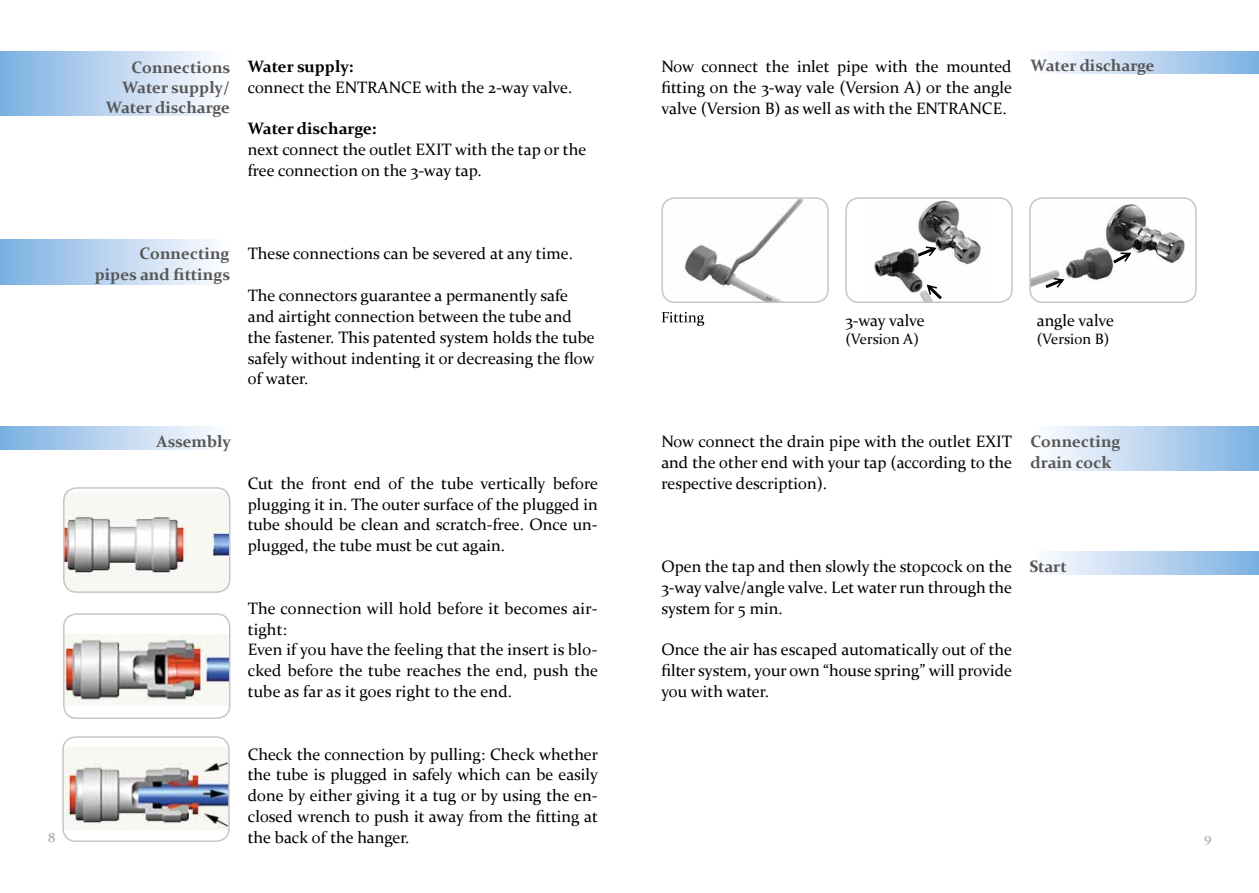
<style>
.page{position:relative;width:1259px;height:893px;background:#fff}
.page>*{position:absolute;margin:0;border:0;box-sizing:border-box;transform-origin:0 0}
.t1{font:16.5px/20.9px "Constantia";color:#000;text-align:justify}
.t2{font:700 16.5px/19.8px "Constantia";color:#575756;text-align:right}
.t3{font:700 16.5px "Constantia";color:#000}
.t4{font:15px "Constantia";color:#000}
.t5{font:13.5px "Constantia";color:#a8a8a7}
</style>
<div class="page">
<div style="left:1029px;top:427px;width:230px;height:43px;background:linear-gradient(to right,#fff,#7eb1e2)"></div>
<div style="left:1029px;top:51px;width:230px;height:23px;background:linear-gradient(to right,#fff,#7eb1e2)"></div>
<div style="left:0;top:426px;width:230px;height:23px;background:linear-gradient(to right,#7cb0e1,#fffeff)"></div>
<div style="left:0;top:240px;width:230px;height:45px;background:linear-gradient(to right,#7cb0e1,#fffeff)"></div>
<div style="left:0;top:51px;width:230px;height:65px;background:linear-gradient(to right,#7cb0e1,#fffeff)"></div>
<img style="left:66px;top:492px;width:164px;height:100px">
<div style="left:63px;top:487px;width:167px;height:106px;border:2px solid #c6c6c6;border-radius:13px"></div>
<img style="left:66px;top:635px;width:161px;height:70px">
<div style="left:63px;top:613px;width:167px;height:106px;border:2px solid #c6c6c6;border-radius:13px"></div>
<img style="left:65px;top:747px;width:162px;height:83px">
<div style="left:62px;top:736px;width:168px;height:106px;border:2px solid #c6c6c6;border-radius:13px"></div>
<img style="left:874px;top:200px;width:109px;height:100px">
<div style="left:845px;top:197px;width:167px;height:106px;border:2px solid #c6c6c6;border-radius:13px"></div>
<img style="left:1032px;top:198px;width:163px;height:104px">
<div style="left:1029px;top:197px;width:167px;height:106px;border:2px solid #c6c6c6;border-radius:13px"></div>
<img style="left:664px;top:200px;width:162px;height:100px">
<div style="left:661px;top:197px;width:168px;height:106px;border:2px solid #c6c6c6;border-radius:13px"></div>
<svg style="left:662px;top:312px;width:42px;height:14px"></svg>
<svg style="left:1111px;top:251px;width:23px;height:14px"></svg>
<svg style="left:1044px;top:277px;width:23px;height:12px"></svg>
<svg style="left:916px;top:245px;width:23px;height:13px"></svg>
<svg style="left:924px;top:282px;width:19px;height:19px"></svg>
<div style="left:1029px;top:552px;width:230px;height:23px;background:linear-gradient(to right,#fffeff,#7db0e1)"></div>
<p class="t2" style="left:106px;top:57px;width:126px">Connections<br>Water supply/<br>Water discharge</p>
<p class="t3" style="left:248px;top:55px;width:107px">Water supply:</p>
<p class="t1" style="left:248px;top:76px;width:326px">connect the ENTRANCE with the 2-way valve.</p>
<p class="t3" style="left:248px;top:117px;width:130px">Water discharge:</p>
<p class="t1" style="left:248px;top:138px;width:340px">next connect the outlet EXIT with the tap or the free connection on the 3-way tap.</p>
<p class="t2" style="left:95px;top:243px;width:137px;line-height:20.9px">Connecting pipes and fittings</p>
<p class="t1" style="left:248px;top:243px;width:327px">These connections can be severed at any time.</p>
<p class="t1" style="left:248px;top:284px;width:348px;text-align:left">The connectors guarantee a permanently safe and airtight connection between the tube and the fastener. This patented system holds the tube safely without indenting it or decreasing the flow of water.</p>
<p class="t2" style="left:157px;top:431px;width:76px">Assembly</p>
<p class="t1" style="left:248px;top:472px;width:352px">Cut the front end of the tube vertically before plugging it in. The outer surface of the plugged in tube should be clean and scratch-free. Once un&shy;plugged, the tube must be cut again.</p>
<p class="t1" style="left:248px;top:597px;width:352px;text-align:left">The connection will hold before it becomes air&shy;tight:<br>Even if you have the feeling that the insert is blo&shy;cked before the tube reaches the end, push the tube as far as it goes right to the end.</p>
<p class="t1" style="left:661px;top:55px;width:352px">Now connect the inlet pipe with the mounted fitting on the 3-way vale (Version A) or the angle valve (Version B) as well as with the ENTRANCE .</p>
<p class="t2" style="left:1030px;top:55px;width:126px">Water discharge</p>
<p class="t1" style="left:845px;top:310px;width:81px">3-way valve</p>
<p class="t4" style="left:845px;top:329px;width:75px">(Version A)</p>
<p class="t1" style="left:1036px;top:310px;width:79px">angle valve</p>
<p class="t4" style="left:1036px;top:329px;width:74px">(Version B)</p>
<p class="t1" style="left:661px;top:430px;width:352px">Now connect the drain pipe with the outlet EXIT and the other end with your tap (according to the respective description).</p>
<p class="t2" style="left:1030px;top:431px;width:92px;line-height:20.5px;text-align:left">Connecting drain cock</p>
<p class="t1" style="left:661px;top:555px;width:352px">Open the tap and then slowly the stopcock on the 3-way valve/angle valve. Let water run through the system for 5 min.</p>
<p class="t1" style="left:661px;top:638px;width:352px">Once the air has escaped automatically out of the filter system, your own “house spring” will provide you with water.</p>
<p class="t2" style="left:1029px;top:556px;width:39px">Start</p>
<p class="t1" style="left:248px;top:743px;width:352px">Check the connection by pulling: Check whether the tube is plugged in safely which can be easily done by either giving it a tug or by using the en&shy;closed wrench to push it away from the fitting at the back of the hanger.</p>
<p class="t5" style="left:48px;top:828px;width:9px">8</p>
<p class="t5" style="left:1204px;top:828px;width:9px">9</p>
</div>
